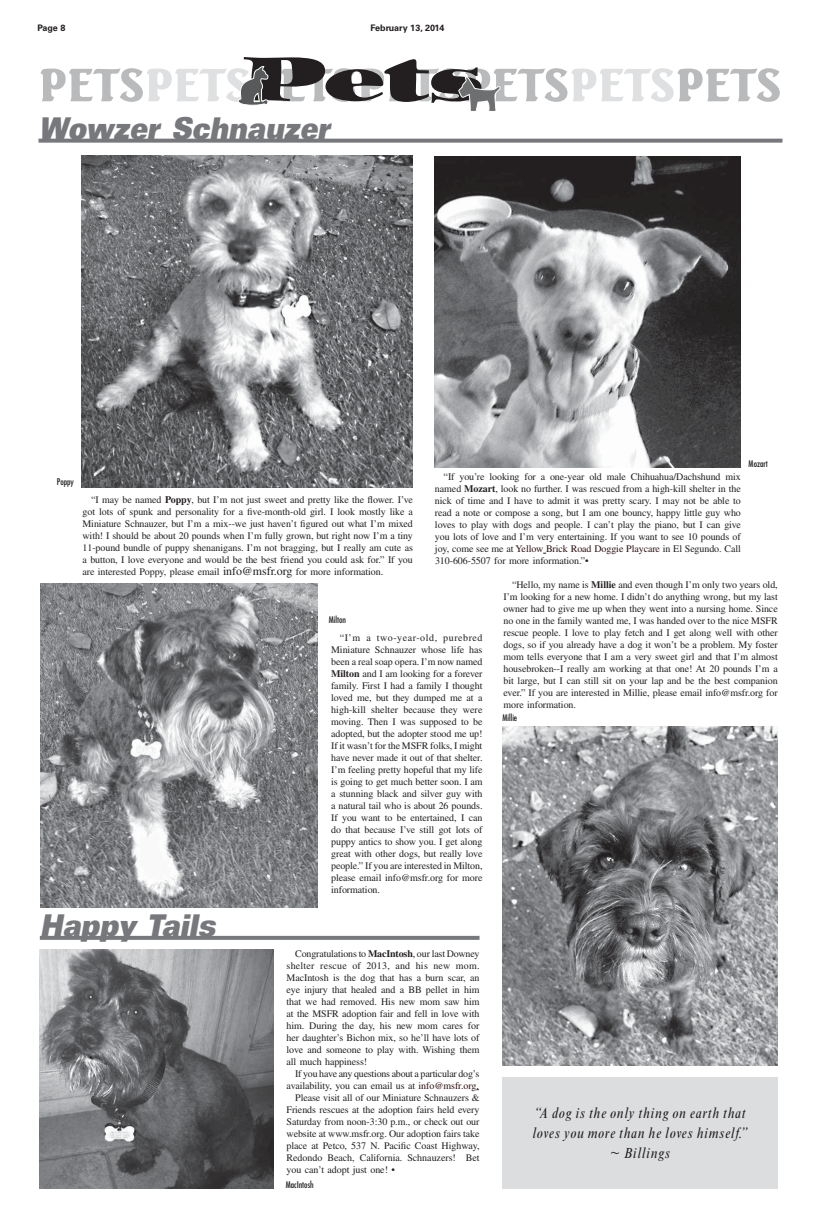
<style>
.page{position:relative;width:819px;height:1224px;background:#fff}
.page>*{position:absolute;margin:0;border:0;box-sizing:border-box;transform-origin:0 0}
.t1{font:italic 30px "Univers LT Std X Black Ex";color:#77787b;scale:.7 1}
.t2{font:italic condensed 15px/20px "Times New Roman MT Std";letter-spacing:.05em;color:#231f20;text-align:center}
.t3{font:10px/12px "Times LT Std";letter-spacing:-.01em;color:#231f20;text-align:justify}
.t4{font:condensed 9px "Futura Std";color:#231f20}
.t5{font:700 9px "Univers LT Std";color:#231f20}
.s1{font-weight:700}
.s2{font-size:12px}
.s3{color:#2d0f0f}
.s4{color:#2d0f10}
</style>
<div class="page">
<svg style="left:41px;top:57px;width:739px;height:54px"></svg>
<svg style="left:38px;top:139px;width:745px;height:4px;background:#838486"></svg>
<svg style="left:40px;top:936px;width:440px;height:4px;background:#7b7c7f"></svg>
<img style="left:40px;top:950px;width:233px;height:238px">
<img style="left:502px;top:727px;width:276px;height:338px">
<img style="left:40px;top:583px;width:277px;height:325px">
<img style="left:435px;top:157px;width:305px;height:310px">
<img style="left:81px;top:155px;width:332px;height:332px">
<div style="left:502px;top:1077px;width:276px;height:111px;background:#dcddde"></div>
<p class="t5" style="left:37px;top:23px;width:29px">Page 8</p>
<p class="t5" style="left:370px;top:23px;width:76px">February 13, 2014</p>
<h1 class="t1" style="left:38px;top:114px;width:426px">Wowzer Schnauzer</h1>
<p class="t4" style="left:57px;top:478px;width:19px">Poppy</p>
<p class="t3" style="left:83px;top:495px;width:332px;text-indent:9px">“I may be named <span class="s1">Poppy</span>, but I’m not just sweet and pretty like the flower. I’ve got lots of spunk and personality for a five-month-old girl. I look mostly like a Miniature Schnauzer, but I’m a mix--we just haven’t figured out what I’m mixed with! I should be about 20 pounds when I’m fully grown, but right now I’m a tiny 11-pound bundle of puppy shenanigans. I’m not bragging, but I really am cute as a button, I love everyone and would be the best friend you could ask for.” If you are interested Poppy, please email <span class="s2">info@msfr.org</span> for more information.</p>
<p class="t4" style="left:749px;top:459px;width:21px">Mozart</p>
<p class="t3" style="left:435px;top:472px;width:307px;text-indent:9px">“If you’re looking for a one-year old male Chihuahua/Dachshund mix named <span class="s1">Mozart</span>, look no further. I was rescued from a high-kill shelter in the nick of time and I have to admit it was pretty scary. I may not be able to read a note or compose a song, but I am one bouncy, happy little guy who loves to play with dogs and people. I can’t play the piano, but I can give you lots of love and I’m very entertaining. If you want to see 10 pounds of joy, come see me at <span class="s3">Yellow Brick Road Doggie Playcare</span> in El Segundo. Call 310-606-5507 for more information.”•</p>
<h1 class="t1" style="left:40px;top:911px;width:261px">Happy Tails</h1>
<p class="t4" style="left:329px;top:616px;width:19px">Milton</p>
<p class="t3" style="left:331px;top:633px;width:153px;text-indent:9px">“I’m a two-year-old, purebred Miniature Schnauzer whose life has been a real soap opera. I’m now named <span class="s1">Milton</span> and I am looking for a forever family. First I had a family I thought loved me, but they dumped me at a high-kill shelter because they were moving. Then I was supposed to be adopted, but the adopter stood me up!<br>If it wasn’t for the MSFR folks, I might have never made it out of that shelter.<br>I’m feeling pretty hopeful that my life is going to get much better soon. I am a stunning black and silver guy with a natural tail who is about 26 pounds.<br>If you want to be entertained, I can do that because I’ve still got lots of puppy antics to show you. I get along great with other dogs, but really love people.” If you are interested in Milton, please email info@msfr.org for more information.</p>
<p class="t3" style="left:503px;top:579px;width:276px;text-indent:9px">“Hello, my name is <span class="s1">Millie</span> and even though I’m only two years old, I’m looking for a new home. I didn’t do anything wrong, but my last owner had to give me up when they went into a nursing home. Since no one in the family wanted me, I was handed over to the nice MSFR rescue people. I love to play fetch and I get along well with other dogs, so if you already have a dog it won’t be a problem. My foster mom tells everyone that I am a very sweet girl and that I’m almost housebroken--I really am working at that one! At 20 pounds I’m a bit large, but I can still sit on your lap and be the best companion ever.” If you are interested in Millie, please email info@msfr.org for more information.</p>
<p class="t4" style="left:502px;top:714px;width:16px">Millie</p>
<p class="t3" style="left:287px;top:948px;width:195px;text-indent:9px">Congratulations to <span class="s1">MacIntosh</span>, our last Downey shelter rescue of 2013, and his new mom.<br>MacIntosh is the dog that has a burn scar, an eye injury that healed and a BB pellet in him that we had removed. His new mom saw him at the MSFR adoption fair and fell in love with him. During the day, his new mom cares for her daughter’s Bichon mix, so he’ll have lots of love and someone to play with. Wishing them all much happiness!</p>
<p class="t3" style="left:295px;top:1068px;width:186px">If you have any questions about a particular dog’s</p>
<p class="t3" style="left:287px;top:1080px;width:194px">availability, you can email us at <span class="s4">info@msfr.org</span>.</p>
<p class="t3" style="left:295px;top:1092px;width:186px">Please visit all of our Miniature Schnauzers &amp;</p>
<p class="t3" style="left:287px;top:1104px;width:194px">Friends rescues at the adoption fairs held every</p>
<p class="t3" style="left:287px;top:1116px;width:194px">Saturday from noon-3:30 p.m., or check out our</p>
<p class="t3" style="left:287px;top:1128px;width:194px">website at www.msfr.org. Our adoption fairs take</p>
<p class="t3" style="left:287px;top:1140px;width:194px">place at Petco, 537 N. Pacific Coast Highway,</p>
<p class="t3" style="left:287px;top:1152px;width:195px">Redondo Beach, California. Schnauzers! Bet</p>
<p class="t3" style="left:287px;top:1164px;width:110px">you can’t adopt just one! •</p>
<p class="t4" style="left:286px;top:1181px;width:29px">MacIntosh</p>
<h2 class="t2" style="left:532px;top:1105px;width:217px">“A dog is the only thing on earth that loves you more than he loves himself.” ~ Billings</h2>
</div>
